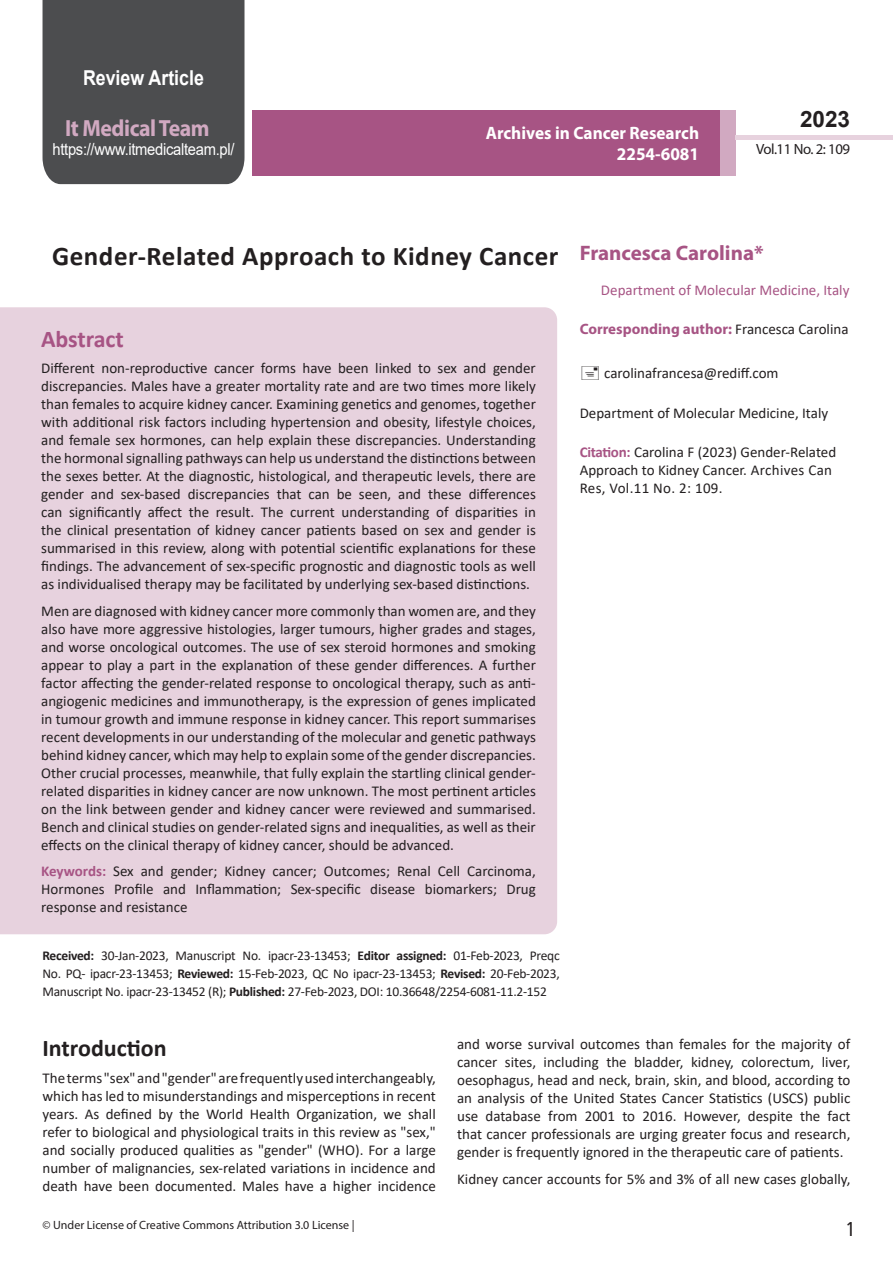
<style>
.page{position:relative;width:893px;height:1263px;background:#fff}
.page>*{position:absolute;margin:0;border:0;box-sizing:border-box;transform-origin:0 0}
.t1{font:700 27px "Calibri";letter-spacing:.02em;color:#231f20}
.t2{font:25.5px "Tunga";color:#231f20}
.side-heading{font:700 24px "Calibri";color:#231f20}
.t3{font:700 24px "Calibri";letter-spacing:-.005em;color:#a75484}
.t4{font:700 23.4px "Myriad Pro";letter-spacing:-.02em;color:#d1a9c1;scale:.93 1}
.t5{font:700 22.5px "Arial";color:#231f20}
.endnote_text{font:700 21px "Myriad Pro";color:#a75484}
.t6{font:700 20.55px "Arial";color:#fff;scale:.87 1}
.t7{font:700 18px/21.6px "Myriad Pro";color:#fff;text-align:right;scale:.96 1}
.t8{font:16.5px "Arial";letter-spacing:-.02em;color:#fff;scale:.89 1}
.body_text{font:15px/18px "Calibri";color:#231f20;text-align:justify}
.endnote_text-2{font:15px/18px "Calibri";color:#231f20}
.endnote_text-3{font:700 15px "Myriad Pro";color:#a75484}
.endnote_text-4{font:15px "Calibri";color:#a75484}
.t9{font:14.85px "Myriad Pro";letter-spacing:-.03em;color:#231f20}
.body_text-2{font:13.5px/18px "Calibri";letter-spacing:-.02em;color:#231f20;text-align:justify}
.t10{font:12px "Myriad Pro";color:#231f20}
.s1{font-family:"Calibri";font-weight:400;color:#231f20}
.s2{font-weight:700;color:#a75484}
.s3{font-weight:700}
</style>
<div class="page">
<div style="left:252px;top:110px;width:469px;height:66px;background:#a75484"></div>
<div style="left:720px;top:110px;width:16px;height:66px;background:#d1a9c1"></div>
<div style="left:736px;top:135px;width:157px;height:5px;background:#e7d2de"></div>
<div style="left:43px;top:0;width:201px;height:184px;background:#4c4d4f"></div>
<div style="left:0;top:307px;width:557px;height:627px;background:#e7d2de"></div>
<p class="t6" style="left:83px;top:64px;width:141px">Review Article</p>
<h3 class="t4" style="left:65px;top:113px;width:157px">It Medical Team</h3>
<p class="t8" style="left:52px;top:138px;width:206px">https://www.itmedicalteam.pl/</p>
<p class="t7" style="left:486px;top:121px;width:224px">Archives in Cancer Research<br>2254-6081</p>
<h3 class="t5" style="left:800px;top:104px;width:52px">2023</h3>
<p class="t9" style="left:756px;top:140px;width:96px">Vol.11 No. 2: 109</p>
<p class="t1" style="left:52px;top:237px;width:508px">Gender-Related Approach to Kidney Cancer</p>
<p class="endnote_text" style="left:580px;top:239px;width:185px">Francesca Carolina*</p>
<p class="endnote_text-4" style="left:601px;top:279px;width:250px">Department of Molecular Medicine, Italy</p>
<p class="endnote_text-3" style="left:580px;top:319px;width:270px">Corresponding author: <span class="s1">Francesca Carolina</span></p>
<p class="endnote_text-2" style="left:604px;top:364px;width:176px">carolinafrancesa@rediff.com</p>
<p class="endnote_text-2" style="left:580px;top:403px;width:250px">Department of Molecular Medicine, Italy</p>
<p class="endnote_text-2" style="left:580px;top:442px;width:258px"><span class="s2">Citation:</span> Carolina F (2023) Gender-Related<br>Approach to Kidney Cancer. Archives Can<br>Res, Vol.11 No. 2: 109.</p>
<p class="t3" style="left:41px;top:322px;width:84px">Abstract</p>
<p class="body_text" style="left:41px;top:359px;width:496px">Different non-reproductive cancer forms have been linked to sex and gender discrepancies. Males have a greater mortality rate and are two times more likely than females to acquire kidney cancer. Examining genetics and genomes, together with additional risk factors including hypertension and obesity, lifestyle choices, and female sex hormones, can help explain these discrepancies. Understanding the hormonal signalling pathways can help us understand the distinctions between the sexes better. At the diagnostic, histological, and therapeutic levels, there are gender and sex-based discrepancies that can be seen, and these differences can significantly affect the result. The current understanding of disparities in the clinical presentation of kidney cancer patients based on sex and gender is summarised in this review, along with potential scientific explanations for these findings. The advancement of sex-specific prognostic and diagnostic tools as well as individualised therapy may be facilitated by underlying sex-based distinctions.</p>
<p class="body_text" style="left:41px;top:601px;width:496px">Men are diagnosed with kidney cancer more commonly than women are, and they also have more aggressive histologies, larger tumours, higher grades and stages, and worse oncological outcomes. The use of sex steroid hormones and smoking appear to play a part in the explanation of these gender differences. A further factor affecting the gender-related response to oncological therapy, such as anti&shy;angiogenic medicines and immunotherapy, is the expression of genes implicated in tumour growth and immune response in kidney cancer. This report summarises recent developments in our understanding of the molecular and genetic pathways behind kidney cancer, which may help to explain some of the gender discrepancies.<br>Other crucial processes, meanwhile, that fully explain the startling clinical gender&shy;related disparities in kidney cancer are now unknown. The most pertinent articles on the link between gender and kidney cancer were reviewed and summarised.<br>Bench and clinical studies on gender-related signs and inequalities, as well as their effects on the clinical therapy of kidney cancer, should be advanced.</p>
<p class="body_text" style="left:41px;top:862px;width:496px"><span class="s2">Keywords:</span> Sex and gender; Kidney cancer; Outcomes; Renal Cell Carcinoma, Hormones Profile and Inflammation; Sex-specific disease biomarkers; Drug response and resistance</p>
<p class="body_text-2" style="left:43px;top:946px;width:519px"><span class="s3">Received:</span> 30-Jan-2023, Manuscript No. ipacr-23-13453; <span class="s3">Editor assigned:</span> 01-Feb-2023, Preqc No. PQ- ipacr-23-13453; <span class="s3">Reviewed:</span> 15-Feb-2023, QC No ipacr-23-13453; <span class="s3">Revised:</span> 20-Feb-2023, Manuscript No. ipacr-23-13452 (R); <span class="s3">Published:</span> 27-Feb-2023, DOI: 10.36648/2254-6081-11.2-152</p>
<p class="side-heading" style="left:43px;top:1031px;width:126px">Introduction</p>
<p class="body_text" style="left:43px;top:1068px;width:395px">The terms "sex" and "gender" are frequently used interchangeably, which has led to misunderstandings and misperceptions in recent years. As defined by the World Health Organization, we shall refer to biological and physiological traits in this review as "sex," and socially produced qualities as "gender" (WHO). For a large number of malignancies, sex-related variations in incidence and death have been documented. Males have a higher incidence</p>
<p class="t10" style="left:43px;top:1218px;width:314px">© Under License of Creative Commons Attribution 3.0 License |</p>
<p class="body_text" style="left:457px;top:1035px;width:395px">and worse survival outcomes than females for the majority of cancer sites, including the bladder, kidney, colorectum, liver, oesophagus, head and neck, brain, skin, and blood, according to an analysis of the United States Cancer Statistics (USCS) public use database from 2001 to 2016. However, despite the fact that cancer professionals are urging greater focus and research, gender is frequently ignored in the therapeutic care of patients.</p>
<p class="body_text" style="left:457px;top:1169px;width:395px">Kidney cancer accounts for 5% and 3% of all new cases globally,</p>
<h2 class="t2" style="left:847px;top:1212px;width:9px">1</h2>
</div>
